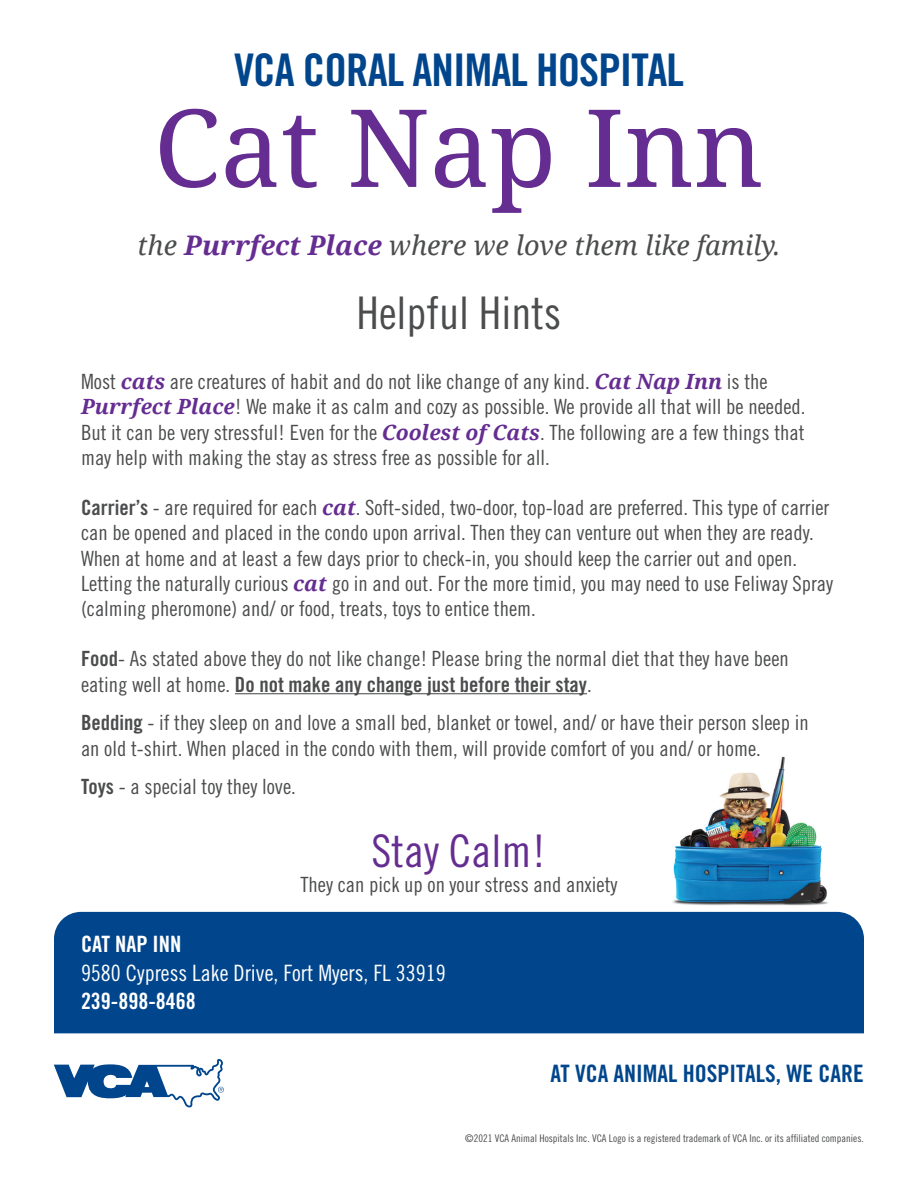
<style>
.page{position:relative;width:918px;height:1188px;background:#fff}
.page>*{position:absolute;margin:0;border:0;box-sizing:border-box;transform-origin:0 0}
.t1{font:108px "Noto Serif";color:#652d91}
.t2{font:45px "Trade Gothic LT Std Bd Cn 20";letter-spacing:-.02em;color:#01468c}
.t3{font:45px "Trade Gothic LT Std Cn 18";color:#4b4c4d}
.t4{font:45px "Trade Gothic LT Std Cn 18";color:#652d91}
.t5{font:italic 27px "Noto Serif";color:#4b4c4d}
.t6{font:24px "Trade Gothic LT Std Bd Cn 20";color:#01468c}
.t7{font:22.5px "Trade Gothic LT Std Cn 18";color:#fff}
.t8{font:22.5px "Trade Gothic LT Std Bd Cn 20";color:#fff}
.t9{font:21px/25.2px "Trade Gothic LT Std Cn 18";color:#4b4c4d}
.t10{font:10.5px "Trade Gothic LT Std Cn 18";color:#4b4c4d}
.s1{font-weight:700;color:#652d91}
.s2{font-family:"Noto Serif";font-weight:700;font-style:italic;color:#652d91}
.s3{font-family:"Trade Gothic LT Std Bd Cn 20"}
</style>
<div class="page">
<img style="left:672px;top:756px;width:156px;height:150px">
<svg style="left:54px;top:1059px;width:170px;height:48px"></svg>
<div style="left:54px;top:912px;width:810px;height:121px;background:#01468c"></div>
<hr style="left:235px;top:693px;width:352px;height:1px;background:#4b4c4d">
<p class="t2" style="left:234px;top:43px;width:451px">VCA CORAL ANIMAL HOSPITAL</p>
<p class="t1" style="left:154px;top:74px;width:611px">Cat Nap Inn</p>
<p class="t5" style="left:138px;top:226px;width:644px">the <span class="s1">Purrfect Place</span> where we love them like family.</p>
<p class="t3" style="left:357px;top:287px;width:206px">Helpful Hints</p>
<p class="t9" style="left:81px;top:369px;width:726px">Most <span class="s2">cats</span> are creatures of habit and do not like change of any kind. <span class="s2">Cat Nap Inn</span> is the <span class="s2">Purrfect Place</span>! We make it as calm and cozy as possible. We provide all that will be needed.<br>But it can be very stressful! Even for the <span class="s2">Coolest of Cats</span>. The following are a few things that may help with making the stay as stress free as possible for all.</p>
<p class="t9" style="left:81px;top:495px;width:754px"><span class="s3">Carrier’s</span> - are required for each <span class="s2">cat</span>. Soft-sided, two-door, top-load are preferred. This type of carrier can be opened and placed in the condo upon arrival. Then they can venture out when they are ready.<br>When at home and at least a few days prior to check-in, you should keep the carrier out and open.<br>Letting the naturally curious <span class="s2">cat</span> go in and out. For the more timid, you may need to use Feliway Spray (calming pheromone) and/ or food, treats, toys to entice them.</p>
<p class="t9" style="left:81px;top:646px;width:709px"><span class="s3">Food</span>- As stated above they do not like change! Please bring the normal diet that they have been eating well at home. <span class="s3">Do not make any change just before their stay</span>.</p>
<p class="t9" style="left:81px;top:710px;width:729px"><span class="s3">Bedding</span> - if they sleep on and love a small bed, blanket or towel, and/ or have their person sleep in an old t-shirt. When placed in the condo with them, will provide comfort of you and/ or home.</p>
<p class="t9" style="left:81px;top:774px;width:216px"><span class="s3">Toys</span> - a special toy they love.</p>
<p class="t4" style="left:372px;top:824px;width:176px">Stay Calm!</p>
<p class="t9" style="left:300px;top:872px;width:319px">They can pick up on your stress and anxiety</p>
<p class="t8" style="left:81px;top:931px;width:102px">CAT NAP INN</p>
<p class="t7" style="left:81px;top:959px;width:366px">9580 Cypress Lake Drive, Fort Myers, FL 33919</p>
<p class="t8" style="left:81px;top:988px;width:116px">239-898-8468</p>
<p class="t6" style="left:551px;top:1059px;width:315px">AT VCA ANIMAL HOSPITALS, WE CARE</p>
<p class="t10" style="left:465px;top:1132px;width:400px">©2021 VCA Animal Hospitals Inc. VCA Logo is a registered trademark of VCA Inc. or its affiliated companies.</p>
</div>
